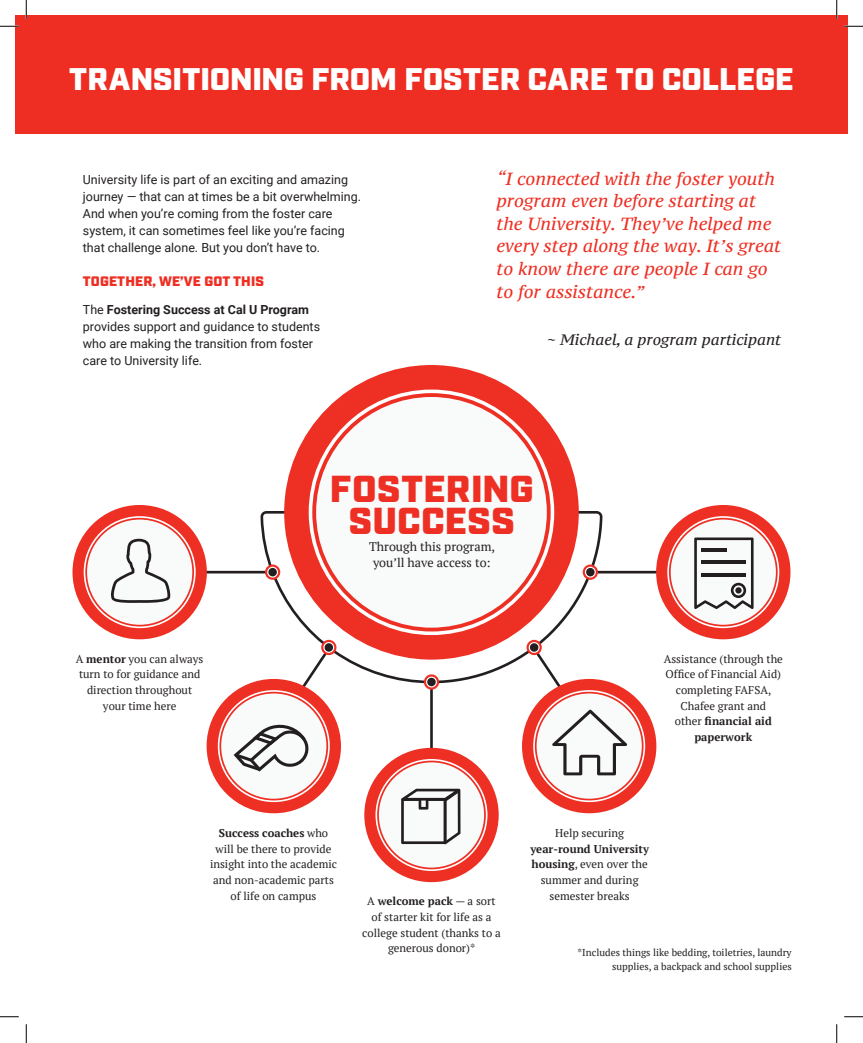
<style>
.page{position:relative;width:863px;height:1043px;background:#fff}
.page>*{position:absolute;margin:0;border:0;box-sizing:border-box;transform-origin:0 0}
.t1{font:900 37.5px/32.5px "Industry";letter-spacing:.01em;color:#ee2f24;text-align:center}
.t2{font:900 31.25px "Industry";letter-spacing:.005em;color:#fff}
.t3{font:italic 17.5px/22.6px "PT Serif Caption";color:#ee2e22}
.t4{font:italic 15px "PT Serif Caption";color:#231f20}
.t5{font:900 13.75px "Industry";letter-spacing:.01em;color:#ee2e22}
.t6{font:12.5px/16.9px "Roboto";color:#231f20}
.t7{font:12.5px/16.2px "PT Serif";color:#231f20;text-align:center}
.t8{font:11.25px/15.6px "PT Serif";color:#231f20;text-align:center}
.t9{font:10px/13.8px "PT Serif";color:#231f20;text-align:right}
.s1{font-weight:700}
</style>
<div class="page">
<div style="left:15px;top:15px;width:833px;height:118px;background:#ee2e22"></div>
<svg style="left:260px;top:511px;width:342px;height:172px"></svg>
<hr style="left:596px;top:571px;width:83px;height:2px;background:#231f20">
<svg style="left:582px;top:564px;width:16px;height:16px"></svg>
<svg style="left:585px;top:566px;width:10px;height:11px"></svg>
<div style="left:586px;top:568px;width:8px;height:8px;background:#231f20;border-radius:50%"></div>
<svg style="left:526px;top:640px;width:15px;height:15px"></svg>
<svg style="left:528px;top:642px;width:11px;height:11px"></svg>
<div style="left:530px;top:643px;width:8px;height:8px;background:#231f20;border-radius:50%"></div>
<hr style="left:430px;top:688px;width:3px;height:68px;background:#231f20">
<svg style="left:424px;top:674px;width:15px;height:15px"></svg>
<svg style="left:426px;top:676px;width:11px;height:11px"></svg>
<div style="left:427px;top:677px;width:8px;height:9px;background:#231f20;border-radius:50%"></div>
<svg style="left:321px;top:640px;width:15px;height:15px"></svg>
<svg style="left:323px;top:642px;width:11px;height:11px"></svg>
<div style="left:324px;top:643px;width:9px;height:8px;background:#231f20;border-radius:50%"></div>
<hr style="left:183px;top:571px;width:83px;height:2px;background:#231f20">
<svg style="left:265px;top:564px;width:15px;height:16px"></svg>
<svg style="left:267px;top:566px;width:11px;height:11px"></svg>
<div style="left:268px;top:568px;width:9px;height:8px;background:#231f20;border-radius:50%"></div>
<div style="left:656px;top:505px;width:134px;height:134px;background:#ee2f24;border-radius:50%"></div>
<div style="left:522px;top:679px;width:134px;height:134px;background:#ee2f24;border-radius:50%"></div>
<div style="left:364px;top:747px;width:134px;height:135px;background:#ee2f24;border-radius:50%"></div>
<div style="left:206px;top:679px;width:135px;height:134px;background:#ee2f24;border-radius:50%"></div>
<div style="left:72px;top:505px;width:135px;height:134px;background:#ee2f24;border-radius:50%"></div>
<div style="left:284px;top:365px;width:294px;height:294px;background:#ee2f24;border-radius:50%"></div>
<svg style="left:309px;top:389px;width:245px;height:246px"></svg>
<div style="left:316px;top:397px;width:231px;height:230px;background:#f9fafa;border-radius:50%"></div>
<svg style="left:533px;top:652px;width:112px;height:150px"></svg>
<svg style="left:667px;top:516px;width:112px;height:112px"></svg>
<svg style="left:84px;top:516px;width:112px;height:112px"></svg>
<svg style="left:375px;top:759px;width:112px;height:112px"></svg>
<svg style="left:218px;top:652px;width:112px;height:150px"></svg>
<svg style="left:0;top:25px;width:19px;height:2px"></svg>
<svg style="left:844px;top:25px;width:18px;height:2px"></svg>
<svg style="left:0;top:1016px;width:19px;height:1px"></svg>
<svg style="left:844px;top:1016px;width:18px;height:1px"></svg>
<svg style="left:25px;top:0;width:2px;height:19px"></svg>
<svg style="left:25px;top:1024px;width:2px;height:18px"></svg>
<svg style="left:836px;top:0;width:1px;height:19px"></svg>
<svg style="left:836px;top:1024px;width:1px;height:18px"></svg>
<h2 class="t2" style="left:69px;top:60px;width:726px">TRANSITIONING FROM FOSTER CARE TO COLLEGE</h2>
<p class="t6" style="left:83px;top:171px;width:280px">University life is part of an exciting and amazing journey — that can at times be a bit overwhelming.<br>And when you’re coming from the foster care system, it can sometimes feel like you’re facing that challenge alone. But you don’t have to.</p>
<p class="t5" style="left:83px;top:273px;width:182px">TOGETHER, WE’VE GOT THIS</p>
<p class="t6" style="left:83px;top:300px;width:239px">The <span class="s1">Fostering Success at Cal U Program </span>provides support and guidance to students who are making the transition from foster care to University life.</p>
<h3 class="t3" style="left:496px;top:167px;width:286px">“I connected with the foster youth program even before starting at the University. They’ve helped me every step along the way. It’s great to know there are people I can go to for assistance.”</h3>
<h3 class="t4" style="left:547px;top:330px;width:235px">~ Michael, a program participant</h3>
<p class="t8" style="left:76px;top:650px;width:129px">A <span class="s1">mentor</span> you can always turn to for guidance and direction throughout your time here</p>
<h1 class="t1" style="left:330px;top:475px;width:205px">FOSTERING<br>SUCCESS</h1>
<p class="t7" style="left:369px;top:538px;width:127px">Through this program, you’ll have access to:</p>
<p class="t8" style="left:663px;top:651px;width:121px">Assistance (through the<br>Office of Financial Aid) completing FAFSA,<br>Chafee grant and<br>other <span class="s1">financial aid paperwork</span></p>
<p class="t8" style="left:210px;top:825px;width:128px"><span class="s1">Success coaches</span> who will be there to provide insight into the academic and non-academic parts of life on campus</p>
<p class="t8" style="left:362px;top:893px;width:140px">A <span class="s1">welcome pack</span> — a sort of starter kit for life as a college student (thanks to a generous donor)*</p>
<p class="t8" style="left:555px;top:825px;width:70px">Help securing</p>
<p class="t8" style="left:530px;top:840px;width:120px"><span class="s1">year-round University housing</span>, even over the summer and during semester breaks</p>
<p class="t9" style="left:577px;top:945px;width:215px">*Includes things like bedding, toiletries, laundry supplies, a backpack and school supplies</p>
</div>
